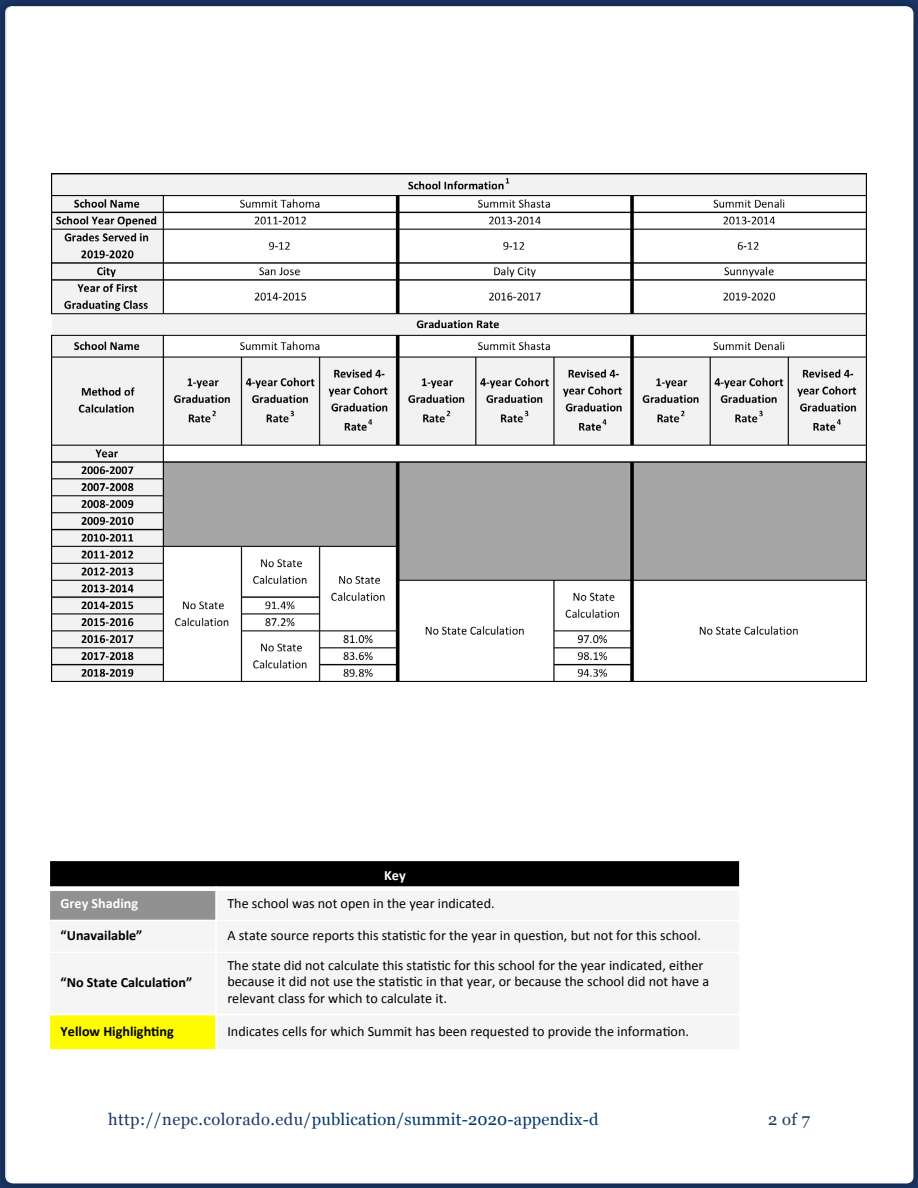
<style>
.page{position:relative;width:918px;height:1188px;background:#fff}
.page>*{position:absolute;margin:0;border:0;box-sizing:border-box;transform-origin:0 0}
.t1{font:16.5px "Georgia";letter-spacing:.01em;color:#053669}
.t2{font:16.5px "Georgia";color:#1c3868}
.t3{font:14.1px/15.8px "Calibri";color:#000}
.t4{font:700 14.1px "Calibri";color:#000}
.t5{font:700 14.1px "Calibri";color:#fff}
.s1{color:#1c3868}
</style>
<div class="page">
<div style="left:0;top:0;width:918px;height:1188px;background:#000;opacity:.25"></div>
<div style="left:7px;top:7px;width:906px;height:1176px;background:#fff;border-radius:7px"></div>
<img style="left:51px;top:174px;width:816px;height:507px">
<div style="left:49px;top:860px;width:691px;height:29px;background:#000"></div>
<div style="left:49px;top:889px;width:167px;height:31px;background:#919191"></div>
<div style="left:216px;top:889px;width:524px;height:31px;background:#f5f5f5"></div>
<div style="left:49px;top:920px;width:167px;height:32px;background:#f5f5f5"></div>
<div style="left:216px;top:920px;width:524px;height:32px;background:#f5f5f5"></div>
<div style="left:49px;top:952px;width:167px;height:63px;background:#f5f5f5"></div>
<div style="left:216px;top:952px;width:524px;height:63px;background:#f5f5f5"></div>
<div style="left:49px;top:1015px;width:167px;height:35px;background:#fffb00"></div>
<div style="left:216px;top:1015px;width:524px;height:35px;background:#f5f5f5"></div>
<hr style="left:215px;top:886px;width:2px;height:165px;background:#fff">
<div style="left:49px;top:886px;width:692px;height:5px;background:#fff"></div>
<hr style="left:49px;top:920px;width:692px;height:1px;background:#fff">
<hr style="left:49px;top:952px;width:692px;height:1px;background:#fff">
<hr style="left:49px;top:1014px;width:692px;height:1px;background:#fff">
<hr style="left:49px;top:860px;width:1px;height:191px;background:#fff">
<hr style="left:739px;top:860px;width:2px;height:191px;background:#fff">
<hr style="left:49px;top:860px;width:692px;height:1px;background:#fff">
<hr style="left:49px;top:1049px;width:692px;height:2px;background:#fff">
<p class="t5" style="left:384px;top:866px;width:23px">Key</p>
<p class="t5" style="left:61px;top:895px;width:79px">Grey Shading</p>
<p class="t3" style="left:227px;top:896px;width:269px">The school was not open in the year indicated.</p>
<p class="t4" style="left:61px;top:927px;width:83px">“Unavailable”</p>
<p class="t3" style="left:227px;top:928px;width:475px">A state source reports this sta5s5c for the year in ques5on, but not for this school.</p>
<p class="t4" style="left:61px;top:974px;width:133px">“No State Calcula:on”</p>
<p class="t3" style="left:227px;top:958px;width:483px">The state did not calculate this sta5s5c for this school for the year indicated, either because it did not use the sta5s5c in that year, or because the school did not have a</p>
<p class="t3" style="left:227px;top:991px;width:221px">relevant class for which to calculate it.</p>
<p class="t4" style="left:61px;top:1022px;width:115px">Yellow Highligh:ng</p>
<p class="t3" style="left:227px;top:1023px;width:463px">Indicates cells for which Summit has been requested to provide the informa5on.</p>
<p class="t1" style="left:108px;top:1107px;width:492px"><span class="s1">http://nepc.colorado.edu/</span>publication/summit-2020-appendix-d</p>
<p class="t2" style="left:768px;top:1107px;width:43px">2 of 7</p>
</div>
